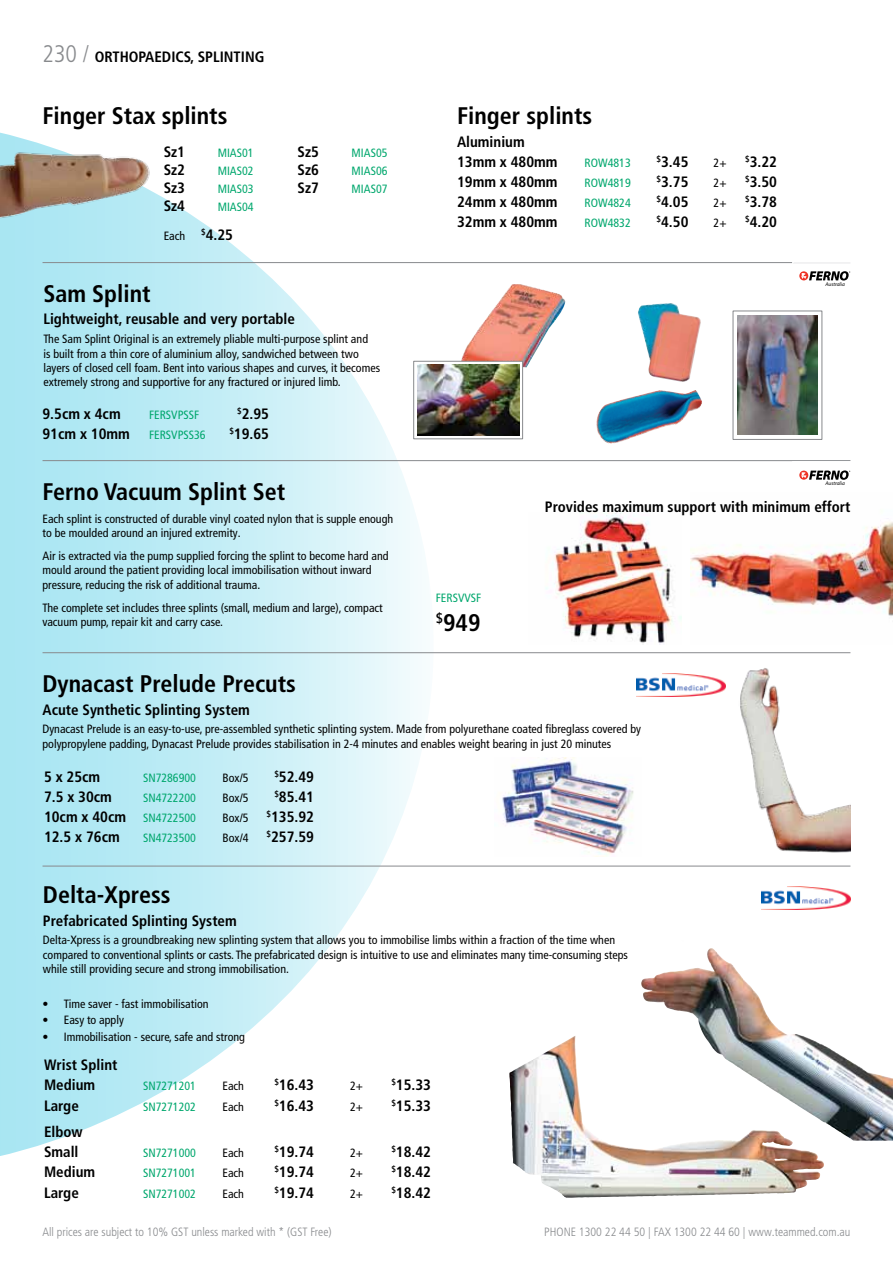
<style>
.page{position:relative;width:893px;height:1263px;background:#fff}
.page>*{position:absolute;margin:0;border:0;box-sizing:border-box;transform-origin:0 0}
.t1{font:700 condensed 24px "Frutiger LT Pro";color:#000}
.t2{font:700 condensed 15px/20.1px "Frutiger LT Pro";color:#000}
.t3{font:condensed 12px/14.4px "Frutiger LT Pro";color:#000}
.t4{font:condensed 12px "Frutiger LT Pro";color:#00a76d}
.t5{font:300 condensed 12px "Frutiger LT Pro";color:#888a8d}
.t6{font:italic 5.4px "Myriad Pro";color:#000}
.s1{font-weight:300;font-size:24px;color:#888a8d}
.s2{font-weight:400;font-size:12px;color:#00a76d}
</style>
<div class="page">
<svg style="left:0;top:132px;width:434px;height:1024px"></svg>
<img style="left:546px;top:512px;width:135px;height:133px">
<img style="left:0;top:145px;width:155px;height:82px">
<hr style="left:43px;top:262px;width:807px;height:1px;background:#888a8d">
<hr style="left:43px;top:460px;width:807px;height:1px;background:#888a8d">
<hr style="left:43px;top:652px;width:807px;height:1px;background:#888a8d">
<hr style="left:43px;top:866px;width:807px;height:1px;background:#888a8d">
<img style="left:461px;top:284px;width:104px;height:83px">
<img style="left:638px;top:303px;width:63px;height:79px">
<img style="left:596px;top:390px;width:106px;height:54px">
<img style="left:738px;top:316px;width:79px;height:118px">
<div style="left:733px;top:311px;width:89px;height:129px;border:1px solid #888a8d"></div>
<svg style="left:414px;top:361px;width:109px;height:78px"></svg>
<img style="left:417px;top:365px;width:102px;height:70px">
<img style="left:690px;top:522px;width:203px;height:94px">
<svg style="left:792px;top:262px;width:58px;height:19px"></svg>
<svg style="left:799px;top:470px;width:51px;height:10px"></svg>
<img style="left:637px;top:674px;width:88px;height:22px">
<img style="left:762px;top:887px;width:88px;height:23px">
<img style="left:641px;top:948px;width:156px;height:91px">
<img style="left:509px;top:1039px;width:293px;height:159px">
<img style="left:502px;top:757px;width:132px;height:98px">
<img style="left:740px;top:668px;width:110px;height:185px">
<p class="t2" style="left:43px;top:47px;width:223px"><span class="s1">230 /</span> ORTHOPAEDICS, SPLINTING</p>
<h1 class="t1" style="left:43px;top:102px;width:186px">Finger Stax splints</h1>
<p class="t2" style="left:164px;top:141px;width:23px">Sz1</p>
<p class="t4" style="left:218px;top:145px;width:37px">MIAS01</p>
<p class="t2" style="left:164px;top:159px;width:23px">Sz2</p>
<p class="t4" style="left:218px;top:163px;width:37px">MIAS02</p>
<p class="t2" style="left:164px;top:177px;width:23px">Sz3</p>
<p class="t4" style="left:218px;top:181px;width:37px">MIAS03</p>
<p class="t2" style="left:164px;top:195px;width:23px">Sz4</p>
<p class="t4" style="left:218px;top:199px;width:37px">MIAS04</p>
<p class="t3" style="left:164px;top:229px;width:23px">Each</p>
<p class="t2" style="left:201px;top:225px;width:33px"><sup>$</sup>4.25</p>
<p class="t2" style="left:298px;top:141px;width:23px">Sz5</p>
<p class="t4" style="left:352px;top:145px;width:37px">MIAS05</p>
<p class="t2" style="left:298px;top:159px;width:23px">Sz6</p>
<p class="t4" style="left:352px;top:163px;width:37px">MIAS06</p>
<p class="t2" style="left:298px;top:177px;width:23px">Sz7</p>
<p class="t4" style="left:352px;top:181px;width:37px">MIAS07</p>
<h1 class="t1" style="left:43px;top:280px;width:109px">Sam Splint</h1>
<p class="t2" style="left:43px;top:309px;width:253px">Lightweight, reusable and very portable</p>
<p class="t3" style="left:43px;top:332px;width:338px">The Sam Splint Original is an extremely pliable multi-purpose splint and<br>is built from a thin core of aluminium alloy, sandwiched between two layers of closed cell foam. Bent into various shapes and curves, it becomes extremely strong and supportive for any fractured or injured limb.</p>
<p class="t2" style="left:43px;top:404px;width:80px">9.5cm x 4cm</p>
<p class="t4" style="left:149px;top:408px;width:52px">FERSVPSSF</p>
<p class="t2" style="left:237px;top:404px;width:33px"><sup>$</sup>2.95</p>
<p class="t2" style="left:43px;top:424px;width:89px">91cm x 10mm</p>
<p class="t4" style="left:149px;top:428px;width:58px">FERSVPSS36</p>
<p class="t2" style="left:229px;top:424px;width:41px"><sup>$</sup>19.65</p>
<h1 class="t1" style="left:43px;top:477px;width:244px">Ferno Vacuum Splint Set</h1>
<p class="t3" style="left:43px;top:511px;width:352px">Each splint is constructed of durable vinyl coated nylon that is supple enough to be moulded around an injured extremity.</p>
<p class="t3" style="left:43px;top:548px;width:348px">Air is extracted via the pump supplied forcing the splint to become hard and mould around the patient providing local immobilisation without inward pressure, reducing the risk of additional trauma.</p>
<p class="t3" style="left:43px;top:600px;width:342px">The complete set includes three splints (small, medium and large), compact vacuum pump, repair kit and carry case.</p>
<h1 class="t1" style="left:457px;top:102px;width:137px">Finger splints</h1>
<p class="t2" style="left:457px;top:131px;width:102px">Aluminium<br>13mm x 480mm</p>
<p class="t4" style="left:585px;top:156px;width:48px">ROW4813</p>
<p class="t2" style="left:657px;top:151px;width:33px"><sup>$</sup>3.45</p>
<p class="t3" style="left:714px;top:155px;width:14px">2+</p>
<p class="t2" style="left:745px;top:151px;width:33px"><sup>$</sup>3.22</p>
<p class="t2" style="left:457px;top:172px;width:102px">19mm x 480mm</p>
<p class="t4" style="left:585px;top:176px;width:48px">ROW4819</p>
<p class="t2" style="left:657px;top:172px;width:33px"><sup>$</sup>3.75</p>
<p class="t3" style="left:714px;top:176px;width:14px">2+</p>
<p class="t2" style="left:745px;top:172px;width:33px"><sup>$</sup>3.50</p>
<p class="t2" style="left:457px;top:192px;width:102px">24mm x 480mm</p>
<p class="t4" style="left:585px;top:196px;width:48px">ROW4824</p>
<p class="t2" style="left:657px;top:192px;width:33px"><sup>$</sup>4.05</p>
<p class="t3" style="left:714px;top:196px;width:14px">2+</p>
<p class="t2" style="left:745px;top:192px;width:33px"><sup>$</sup>3.78</p>
<p class="t2" style="left:457px;top:212px;width:102px">32mm x 480mm</p>
<p class="t4" style="left:585px;top:216px;width:48px">ROW4832</p>
<p class="t2" style="left:657px;top:212px;width:33px"><sup>$</sup>4.50</p>
<p class="t3" style="left:714px;top:216px;width:14px">2+</p>
<p class="t2" style="left:745px;top:212px;width:33px"><sup>$</sup>4.20</p>
<p class="t6" style="left:825px;top:280px;width:21px">Australia</p>
<p class="t6" style="left:825px;top:480px;width:21px">Australia</p>
<p class="t4" style="left:436px;top:591px;width:47px">FERSVVSF</p>
<h1 class="t1" style="left:436px;top:609px;width:46px"><sup>$</sup>949</h1>
<p class="t2" style="left:545px;top:497px;width:307px">Provides maximum support with minimum effort</p>
<h1 class="t1" style="left:43px;top:670px;width:255px">Dynacast Prelude Precuts</h1>
<p class="t2" style="left:43px;top:699px;width:209px">Acute Synthetic Splinting System</p>
<p class="t3" style="left:43px;top:722px;width:600px">Dynacast Prelude is an easy-to-use, pre-assembled synthetic splinting system. Made from polyurethane coated fibreglass covered by polypropylene padding, Dynacast Prelude provides stabilisation in 2-4 minutes and enables weight bearing in just 20 minutes</p>
<p class="t2" style="left:44px;top:767px;width:58px">5 x 25cm</p>
<p class="t4" style="left:143px;top:771px;width:54px">SN7286900</p>
<p class="t3" style="left:223px;top:770px;width:27px">Box/5</p>
<p class="t2" style="left:274px;top:767px;width:41px"><sup>$</sup>52.49</p>
<p class="t2" style="left:44px;top:787px;width:69px">7.5 x 30cm</p>
<p class="t4" style="left:143px;top:791px;width:54px">SN4722200</p>
<p class="t3" style="left:223px;top:791px;width:27px">Box/5</p>
<p class="t2" style="left:274px;top:787px;width:41px"><sup>$</sup>85.41</p>
<p class="t2" style="left:44px;top:807px;width:153px">10cm x 40cm <span class="s2">SN4722500</span></p>
<p class="t3" style="left:223px;top:811px;width:27px">Box/5</p>
<p class="t2" style="left:267px;top:807px;width:49px"><sup>$</sup>135.92</p>
<p class="t2" style="left:44px;top:827px;width:77px">12.5 x 76cm</p>
<p class="t4" style="left:143px;top:831px;width:54px">SN4723500</p>
<p class="t3" style="left:223px;top:831px;width:27px">Box/4</p>
<p class="t2" style="left:267px;top:827px;width:49px"><sup>$</sup>257.59</p>
<h1 class="t1" style="left:43px;top:881px;width:129px">Delta-Xpress</h1>
<p class="t2" style="left:43px;top:910px;width:195px">Prefabricated Splinting System</p>
<p class="t3" style="left:43px;top:933px;width:587px">Delta-Xpress is a groundbreaking new splinting system that allows you to immobilise limbs within a fraction of the time when compared to conventional splints or casts. The prefabricated design is intuitive to use and eliminates many time-consuming steps while still providing secure and strong immobilisation.</p>
<p class="t3" style="left:43px;top:996px;width:168px">• Time saver - fast immobilisation</p>
<p class="t3" style="left:43px;top:1013px;width:83px">• Easy to apply</p>
<p class="t3" style="left:43px;top:1029px;width:204px">• Immobilisation - secure, safe and strong</p>
<p class="t2" style="left:44px;top:1055px;width:75px">Wrist Splint<br>Medium</p>
<p class="t4" style="left:143px;top:1079px;width:54px">SN7271201</p>
<p class="t3" style="left:223px;top:1079px;width:23px">Each</p>
<p class="t2" style="left:274px;top:1075px;width:41px"><sup>$</sup>16.43</p>
<p class="t3" style="left:350px;top:1079px;width:14px">2+</p>
<p class="t2" style="left:391px;top:1075px;width:41px"><sup>$</sup>15.33</p>
<p class="t2" style="left:44px;top:1095px;width:36px">Large</p>
<p class="t4" style="left:143px;top:1099px;width:54px">SN7271202</p>
<p class="t3" style="left:223px;top:1099px;width:23px">Each</p>
<p class="t2" style="left:274px;top:1095px;width:41px"><sup>$</sup>16.43</p>
<p class="t3" style="left:350px;top:1099px;width:14px">2+</p>
<p class="t2" style="left:391px;top:1095px;width:41px"><sup>$</sup>15.33</p>
<p class="t2" style="left:44px;top:1122px;width:40px">Elbow<br>Small</p>
<p class="t4" style="left:143px;top:1146px;width:54px">SN7271000</p>
<p class="t3" style="left:223px;top:1146px;width:23px">Each</p>
<p class="t2" style="left:274px;top:1142px;width:41px"><sup>$</sup>19.74</p>
<p class="t3" style="left:350px;top:1146px;width:14px">2+</p>
<p class="t2" style="left:391px;top:1142px;width:41px"><sup>$</sup>18.42</p>
<p class="t2" style="left:44px;top:1162px;width:53px">Medium</p>
<p class="t4" style="left:143px;top:1166px;width:54px">SN7271001</p>
<p class="t3" style="left:223px;top:1166px;width:23px">Each</p>
<p class="t2" style="left:274px;top:1162px;width:41px"><sup>$</sup>19.74</p>
<p class="t3" style="left:350px;top:1166px;width:14px">2+</p>
<p class="t2" style="left:391px;top:1162px;width:41px"><sup>$</sup>18.42</p>
<p class="t2" style="left:44px;top:1182px;width:36px">Large</p>
<p class="t4" style="left:143px;top:1186px;width:54px">SN7271002</p>
<p class="t3" style="left:223px;top:1186px;width:23px">Each</p>
<p class="t2" style="left:274px;top:1182px;width:41px"><sup>$</sup>19.74</p>
<p class="t3" style="left:350px;top:1186px;width:14px">2+</p>
<p class="t2" style="left:391px;top:1182px;width:41px"><sup>$</sup>18.42</p>
<p class="t5" style="left:43px;top:1225px;width:291px">All prices are subject to 10% GST unless marked with * (GST Free)</p>
<p class="t5" style="left:544px;top:1225px;width:308px">PHONE 1300 22 44 50 | FAX 1300 22 44 60 | www.teammed.com.au</p>
</div>
